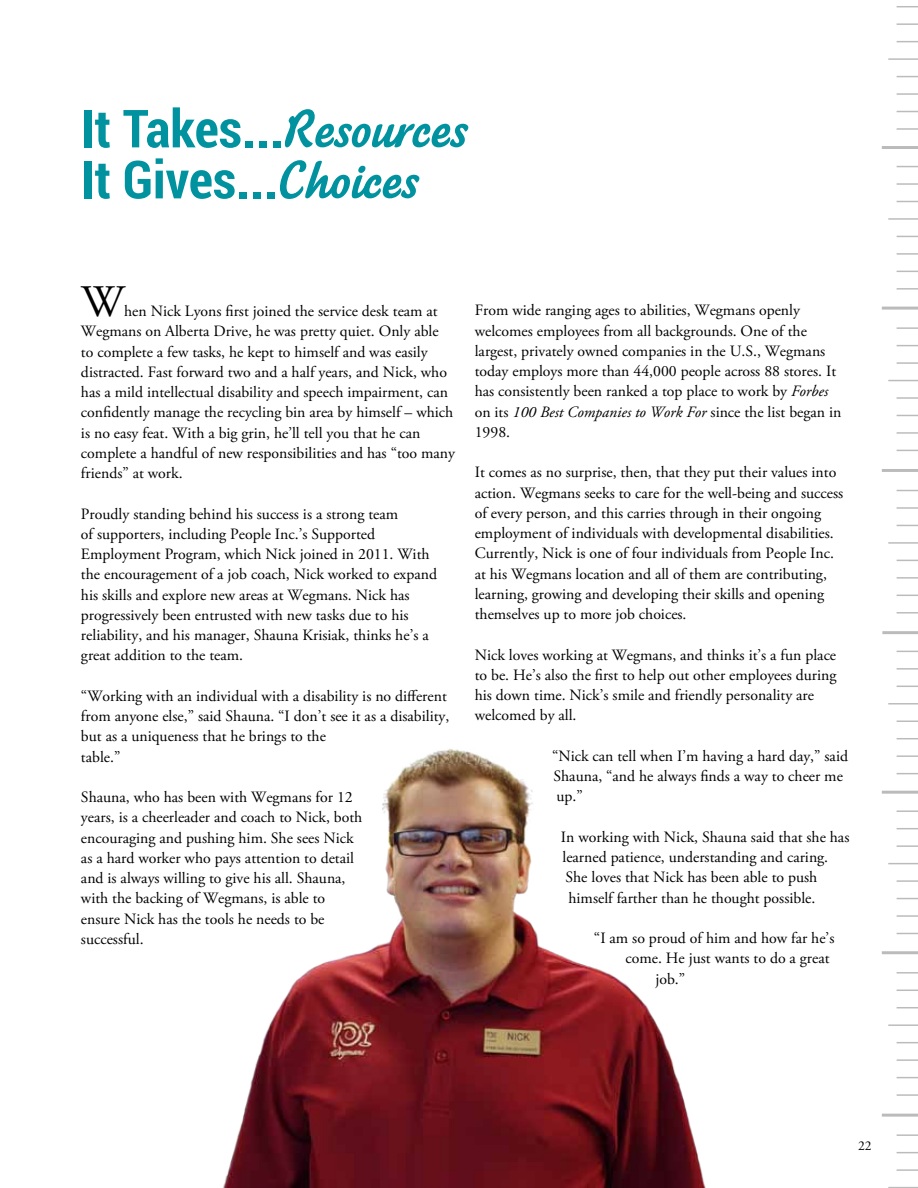
<style>
.page{position:relative;width:918px;height:1188px;background:#fff}
.page>*{position:absolute;margin:0;border:0;box-sizing:border-box;transform-origin:0 0}
.t1{font:700 condensed 52.5px/51px "Roboto";color:#00929f}
.t2{font:45px "Adobe Garamond Pro";color:#000}
.t3{font:15.75px/20.2px "Adobe Garamond Pro";color:#000}
.t4{font:13.5px "Adobe Garamond Pro";color:#000}
.s1{font-family:"Paname FY";font-weight:400;font-stretch:normal;font-size:58.5px}
.s2{font-style:italic}
</style>
<div class="page">
<img style="left:223px;top:749px;width:483px;height:439px">
<hr style="left:882px;top:307px;width:36px;height:3px;background:#000">
<hr style="left:882px;top:146px;width:36px;height:3px;background:#000">
<svg style="left:897px;top:6px;width:21px;height:1px"></svg>
<hr style="left:897px;top:23px;width:21px;height:2px;background:#000">
<svg style="left:897px;top:41px;width:21px;height:1px"></svg>
<hr style="left:888px;top:58px;width:30px;height:2px;background:#000">
<svg style="left:897px;top:76px;width:21px;height:1px"></svg>
<hr style="left:897px;top:93px;width:21px;height:2px;background:#000">
<svg style="left:897px;top:111px;width:21px;height:1px"></svg>
<hr style="left:897px;top:128px;width:21px;height:2px;background:#000">
<svg style="left:897px;top:166px;width:21px;height:1px"></svg>
<hr style="left:897px;top:183px;width:21px;height:2px;background:#000">
<svg style="left:897px;top:201px;width:21px;height:1px"></svg>
<hr style="left:888px;top:218px;width:30px;height:2px;background:#000">
<svg style="left:897px;top:236px;width:21px;height:1px"></svg>
<hr style="left:897px;top:253px;width:21px;height:2px;background:#000">
<svg style="left:897px;top:271px;width:21px;height:1px"></svg>
<hr style="left:897px;top:288px;width:21px;height:2px;background:#000">
<hr style="left:897px;top:327px;width:21px;height:2px;background:#000">
<svg style="left:897px;top:345px;width:21px;height:1px"></svg>
<hr style="left:897px;top:362px;width:21px;height:2px;background:#000">
<hr style="left:888px;top:380px;width:30px;height:1px;background:#000">
<hr style="left:897px;top:397px;width:21px;height:2px;background:#000">
<svg style="left:897px;top:415px;width:21px;height:1px"></svg>
<hr style="left:897px;top:432px;width:21px;height:2px;background:#000">
<svg style="left:897px;top:450px;width:21px;height:1px"></svg>
<hr style="left:882px;top:469px;width:36px;height:3px;background:#000">
<svg style="left:897px;top:490px;width:21px;height:1px"></svg>
<hr style="left:897px;top:507px;width:21px;height:2px;background:#000">
<svg style="left:897px;top:525px;width:21px;height:1px"></svg>
<hr style="left:888px;top:542px;width:30px;height:2px;background:#000">
<svg style="left:897px;top:560px;width:21px;height:1px"></svg>
<hr style="left:897px;top:577px;width:21px;height:2px;background:#000">
<svg style="left:897px;top:595px;width:21px;height:1px"></svg>
<hr style="left:897px;top:612px;width:21px;height:2px;background:#000">
<hr style="left:882px;top:951px;width:36px;height:3px;background:#000">
<hr style="left:882px;top:791px;width:36px;height:3px;background:#000">
<hr style="left:882px;top:631px;width:36px;height:3px;background:#000">
<svg style="left:897px;top:651px;width:21px;height:1px"></svg>
<hr style="left:897px;top:668px;width:21px;height:2px;background:#000">
<svg style="left:897px;top:686px;width:21px;height:1px"></svg>
<hr style="left:888px;top:703px;width:30px;height:2px;background:#000">
<hr style="left:897px;top:720px;width:21px;height:2px;background:#000">
<svg style="left:897px;top:738px;width:21px;height:1px"></svg>
<hr style="left:897px;top:755px;width:21px;height:2px;background:#000">
<svg style="left:897px;top:773px;width:21px;height:1px"></svg>
<hr style="left:897px;top:810px;width:21px;height:2px;background:#000">
<svg style="left:897px;top:828px;width:21px;height:1px"></svg>
<hr style="left:897px;top:845px;width:21px;height:2px;background:#000">
<hr style="left:888px;top:863px;width:30px;height:1px;background:#000">
<hr style="left:897px;top:880px;width:21px;height:2px;background:#000">
<svg style="left:897px;top:898px;width:21px;height:1px"></svg>
<hr style="left:897px;top:915px;width:21px;height:2px;background:#000">
<svg style="left:897px;top:933px;width:21px;height:1px"></svg>
<hr style="left:897px;top:972px;width:21px;height:2px;background:#000">
<svg style="left:897px;top:990px;width:21px;height:1px"></svg>
<svg style="left:897px;top:1007px;width:21px;height:1px"></svg>
<hr style="left:888px;top:1024px;width:30px;height:2px;background:#000">
<svg style="left:897px;top:1042px;width:21px;height:1px"></svg>
<hr style="left:897px;top:1059px;width:21px;height:2px;background:#000">
<svg style="left:897px;top:1077px;width:21px;height:1px"></svg>
<hr style="left:897px;top:1094px;width:21px;height:2px;background:#000">
<hr style="left:882px;top:1114px;width:36px;height:3px;background:#000">
<hr style="left:897px;top:1134px;width:21px;height:2px;background:#000">
<svg style="left:897px;top:1152px;width:21px;height:1px"></svg>
<hr style="left:897px;top:1169px;width:21px;height:2px;background:#000">
<hr style="left:888px;top:1187px;width:30px;height:1px;background:#000">
<h1 class="t1" style="left:81px;top:101px;width:388px">It Takes...<span class="s1">Resources<br></span>It Gives...<span class="s1">Choices</span></h1>
<h2 class="t2" style="left:81px;top:275px;width:45px">W</h2>
<p class="t3" style="left:81px;top:302px;width:376px;text-indent:43px">hen Nick Lyons first joined the service desk team at Wegmans on Alberta Drive, he was pretty quiet. Only able to complete a few tasks, he kept to himself and was easily distracted. Fast forward two and a half years, and Nick, who has a mild intellectual disability and speech impairment, can confidently manage the recycling bin area by himself – which is no easy feat. With a big grin, he’ll tell you that he can complete a handful of new responsibilities and has “too many friends” at work.</p>
<p class="t3" style="left:81px;top:504px;width:358px">Proudly standing behind his success is a strong team<br>of supporters, including People Inc.’s Supported Employment Program, which Nick joined in 2011. With the encouragement of a job coach, Nick worked to expand his skills and explore new areas at Wegmans. Nick has progressively been entrusted with new tasks due to his reliability, and his manager, Shauna Krisiak, thinks he’s a great addition to the team.</p>
<p class="t3" style="left:81px;top:686px;width:370px">“Working with an individual with a disability is no different from anyone else,” said Shauna. “I don’t see it as a disability, but as a uniqueness that he brings to the<br>table.”</p>
<p class="t3" style="left:81px;top:788px;width:283px">Shauna, who has been with Wegmans for 12 years, is a cheerleader and coach to Nick, both encouraging and pushing him. She sees Nick as a hard worker who pays attention to detail and is always willing to give his all. Shauna, with the backing of Wegmans, is able to ensure Nick has the tools he needs to be successful.</p>
<p class="t3" style="left:475px;top:301px;width:368px">From wide ranging ages to abilities, Wegmans openly welcomes employees from all backgrounds. One of the largest, privately owned companies in the U.S., Wegmans today employs more than 44,000 people across 88 stores. It has consistently been ranked a top place to work by <span class="s2">Forbes </span>on its <span class="s2">100 Best Companies to Work For</span> since the list began in 1998.</p>
<p class="t3" style="left:475px;top:463px;width:370px">It comes as no surprise, then, that they put their values into action. Wegmans seeks to care for the well-being and success of every person, and this carries through in their ongoing employment of individuals with developmental disabilities.<br>Currently, Nick is one of four individuals from People Inc. at his Wegmans location and all of them are contributing, learning, growing and developing their skills and opening themselves up to more job choices.</p>
<p class="t3" style="left:475px;top:645px;width:363px">Nick loves working at Wegmans, and thinks it’s a fun place to be. He’s also the first to help out other employees during his down time. Nick’s smile and friendly personality are welcomed by all.</p>
<p class="t3" style="left:552px;top:746px;width:298px">“Nick can tell when I’m having a hard day,” said<br>Shauna, “and he always finds a way to cheer me up.”</p>
<p class="t3" style="left:561px;top:827px;width:290px">In working with Nick, Shauna said that she has</p>
<p class="t3" style="left:562px;top:848px;width:267px">learned patience, understanding and caring.</p>
<p class="t3" style="left:565px;top:868px;width:253px">She loves that Nick has been able to push</p>
<p class="t3" style="left:568px;top:888px;width:248px">himself farther than he thought possible.</p>
<p class="t3" style="left:594px;top:929px;width:242px">“I am so proud of him and how far he’s</p>
<p class="t3" style="left:625px;top:949px;width:206px">come. He just wants to do a great</p>
<p class="t3" style="left:655px;top:969px;width:31px">job.”</p>
<p class="t4" style="left:858px;top:1137px;width:15px">22</p>
</div>
